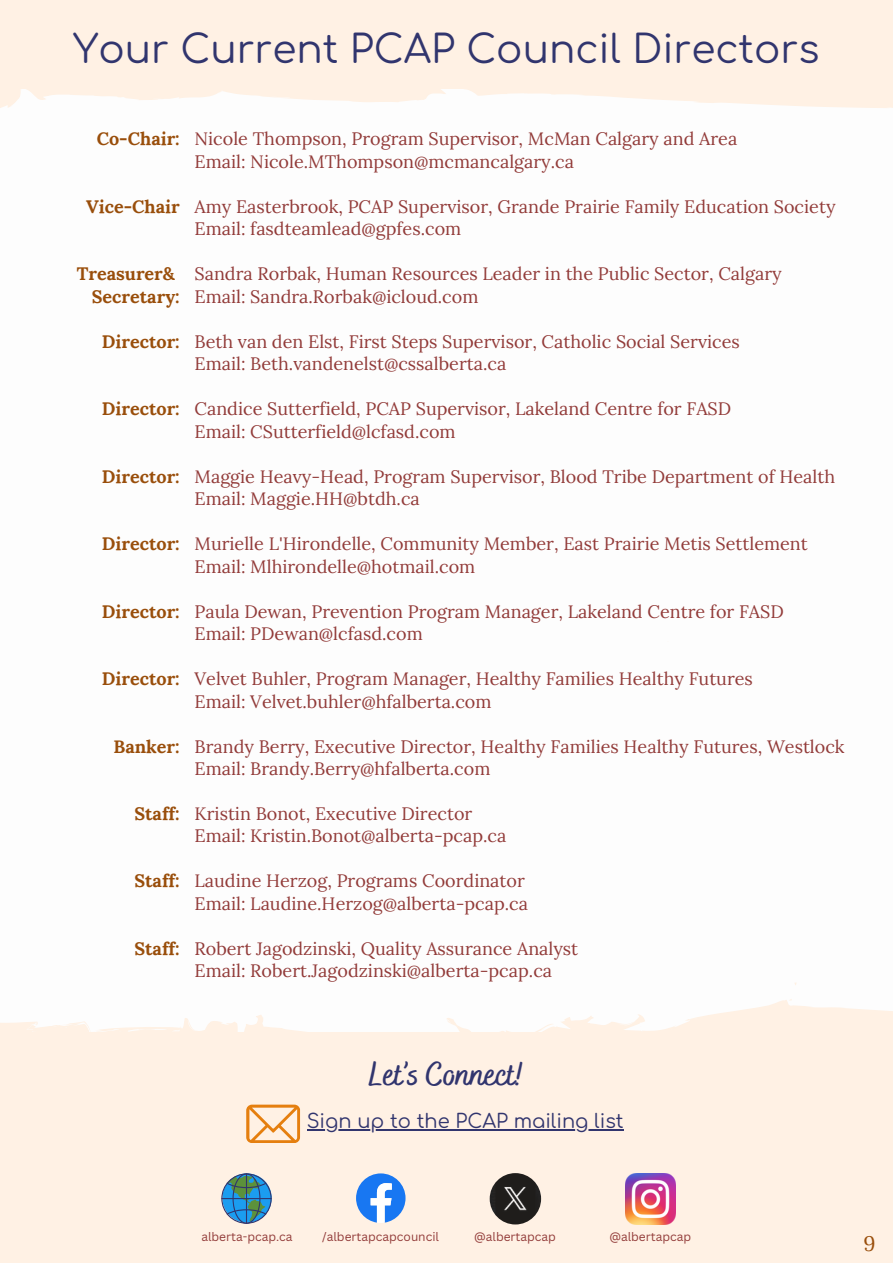
<style>
.page{position:relative;width:893px;height:1264px;background:#fff}
.page>*{position:absolute;margin:0;border:0;box-sizing:border-box;transform-origin:0 0}
.t1{font:39px "Comfortaa";color:#31356e}
.t2{font:700 33.15px "Bakerie Smooth";color:#31356e}
.t3{font:21px "Lora";color:#994e0b}
.t4{font:19.5px "Comfortaa";color:#31356e}
.t5{font:18px "Lora";color:#923b39}
.t6{font:700 18px "Lora";color:#994e0b}
.t7{font:12px "Canva Sans";color:#923b39}
</style>
<div class="page">
<div style="left:0;top:0;width:892px;height:1262px;background:#fff1e4"></div>
<div style="left:0;top:443px;width:892px;height:199px;background:#fdfdfd"></div>
<div style="left:0;top:89px;width:892px;height:354px;background:#fdfdfd"></div>
<div style="left:0;top:642px;width:892px;height:389px;background:#fdfdfd"></div>
<svg style="left:356px;top:1173px;width:49px;height:49px"></svg>
<img style="left:625px;top:1173px;width:50px;height:50px">
<svg style="left:221px;top:1173px;width:51px;height:50px"></svg>
<hr style="left:221px;top:1197px;width:51px;height:2px;background:#31356e">
<img style="left:489px;top:1173px;width:52px;height:51px;border-radius:50%">
<svg style="left:246px;top:1104px;width:54px;height:38px"></svg>
<hr style="left:307px;top:1129px;width:316px;height:1px;background:#31356e">
<p class="t1" style="left:73px;top:28px;width:747px">Your Current PCAP Council Directors</p>
<p class="t6" style="left:97px;top:127px;width:84px">Co-Chair:</p>
<p class="t6" style="left:86px;top:195px;width:95px">Vice-Chair</p>
<p class="t6" style="left:77px;top:262px;width:100px">Treasurer&amp;</p>
<p class="t6" style="left:92px;top:284px;width:89px">Secretary:</p>
<p class="t6" style="left:102px;top:329px;width:79px">Director:</p>
<p class="t6" style="left:102px;top:397px;width:79px">Director:</p>
<p class="t6" style="left:102px;top:464px;width:79px">Director:</p>
<p class="t6" style="left:102px;top:532px;width:79px">Director:</p>
<p class="t6" style="left:102px;top:599px;width:79px">Director:</p>
<p class="t6" style="left:102px;top:667px;width:79px">Director:</p>
<p class="t6" style="left:113px;top:734px;width:68px">Banker:</p>
<p class="t6" style="left:134px;top:801px;width:47px">Staff:</p>
<p class="t6" style="left:134px;top:869px;width:47px">Staff:</p>
<p class="t6" style="left:134px;top:936px;width:47px">Staff:</p>
<p class="t5" style="left:194px;top:127px;width:544px">Nicole Thompson, Program Supervisor, McMan Calgary and Area</p>
<p class="t5" style="left:194px;top:150px;width:381px">Email: Nicole.MThompson@mcmancalgary.ca</p>
<p class="t5" style="left:194px;top:195px;width:642px">Amy Easterbrook, PCAP Supervisor, Grande Prairie Family Education Society</p>
<p class="t5" style="left:194px;top:217px;width:268px">Email: fasdteamlead@gpfes.com</p>
<p class="t5" style="left:194px;top:262px;width:588px">Sandra Rorbak, Human Resources Leader in the Public Sector, Calgary</p>
<p class="t5" style="left:194px;top:284px;width:285px">Email: Sandra.Rorbak@icloud.com</p>
<p class="t5" style="left:194px;top:329px;width:546px">Beth van den Elst, First Steps Supervisor, Catholic Social Services</p>
<p class="t5" style="left:194px;top:352px;width:313px">Email: Beth.vandenelst@cssalberta.ca</p>
<p class="t5" style="left:194px;top:397px;width:538px">Candice Sutterfield, PCAP Supervisor, Lakeland Centre for FASD</p>
<p class="t5" style="left:194px;top:419px;width:263px">Email: CSutterfield@lcfasd.com</p>
<p class="t5" style="left:194px;top:464px;width:642px">Maggie Heavy-Head, Program Supervisor, Blood Tribe Department of Health</p>
<p class="t5" style="left:194px;top:487px;width:227px">Email: Maggie.HH@btdh.ca</p>
<p class="t5" style="left:194px;top:532px;width:614px">Murielle L'Hirondelle, Community Member, East Prairie Metis Settlement</p>
<p class="t5" style="left:194px;top:554px;width:282px">Email: Mlhirondelle@hotmail.com</p>
<p class="t5" style="left:194px;top:599px;width:590px">Paula Dewan, Prevention Program Manager, Lakeland Centre for FASD</p>
<p class="t5" style="left:194px;top:622px;width:230px">Email: PDewan@lcfasd.com</p>
<p class="t5" style="left:194px;top:667px;width:560px">Velvet Buhler, Program Manager, Healthy Families Healthy Futures</p>
<p class="t5" style="left:194px;top:689px;width:298px">Email: Velvet.buhler@hfalberta.com</p>
<p class="t5" style="left:194px;top:734px;width:651px">Brandy Berry, Executive Director, Healthy Families Healthy Futures, Westlock</p>
<p class="t5" style="left:194px;top:757px;width:297px">Email: Brandy.Berry@hfalberta.com</p>
<p class="t5" style="left:194px;top:801px;width:279px">Kristin Bonot, Executive Director</p>
<p class="t5" style="left:194px;top:824px;width:313px">Email: Kristin.Bonot@alberta-pcap.ca</p>
<p class="t5" style="left:194px;top:869px;width:332px">Laudine Herzog, Programs Coordinator</p>
<p class="t5" style="left:194px;top:891px;width:335px">Email: Laudine.Herzog@alberta-pcap.ca</p>
<p class="t5" style="left:194px;top:936px;width:385px">Robert Jagodzinski, Quality Assurance Analyst</p>
<p class="t5" style="left:194px;top:959px;width:359px">Email: Robert.Jagodzinski@alberta-pcap.ca</p>
<p class="t2" style="left:368px;top:1054px;width:157px">Let’s Connect!</p>
<p class="t4" style="left:307px;top:1111px;width:318px">Sign up to the PCAP mailing list</p>
<p class="t7" style="left:201px;top:1228px;width:93px">alberta-pcap.ca</p>
<p class="t7" style="left:322px;top:1228px;width:118px">/albertapcapcouncil</p>
<p class="t7" style="left:474px;top:1228px;width:83px">@albertapcap</p>
<p class="t7" style="left:609px;top:1228px;width:83px">@albertapcap</p>
<p class="t3" style="left:863px;top:1229px;width:14px">9</p>
</div>
